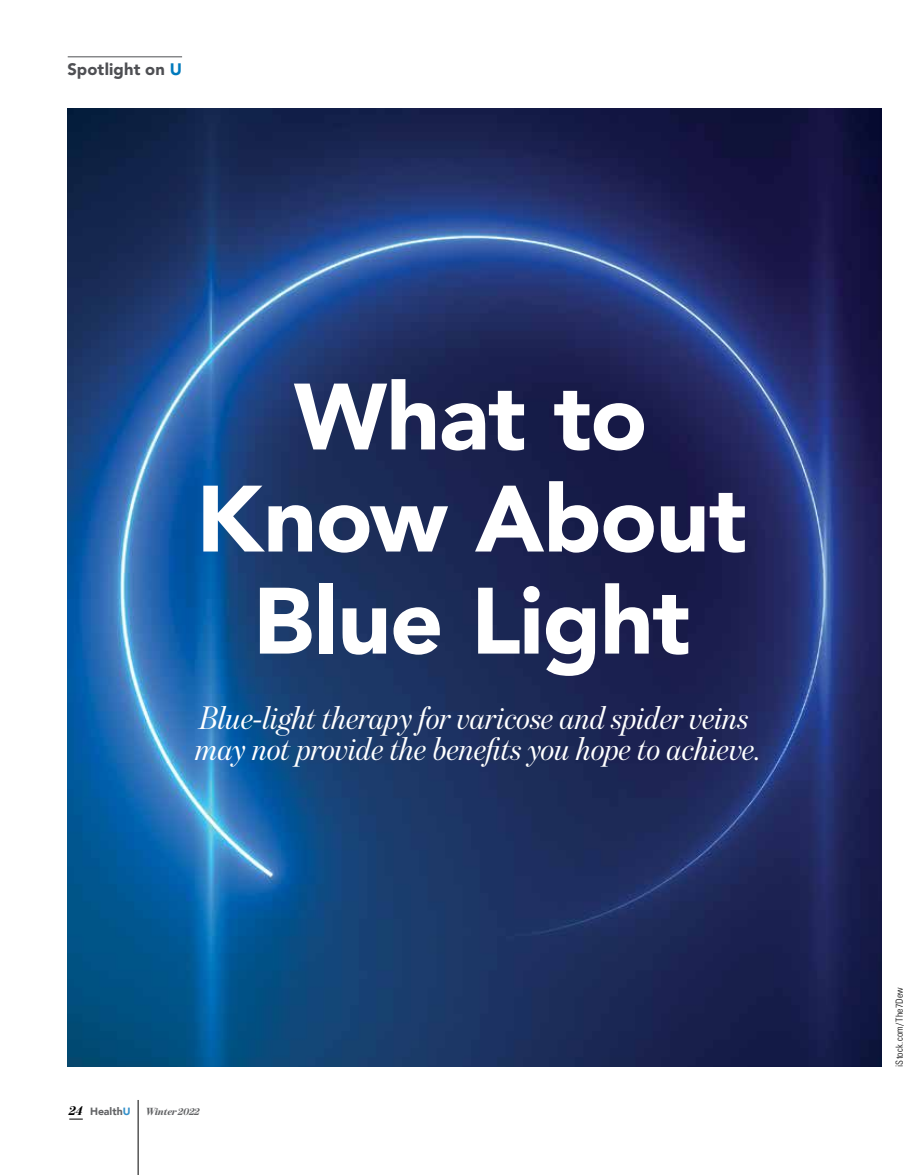
<style>
.page{position:relative;width:918px;height:1175px;background:#fff}
.page>*{position:absolute;margin:0;border:0;box-sizing:border-box;transform-origin:0 0}
.t1{font:900 93px/102px "Avenir";letter-spacing:-.01em;color:#fff;text-align:center}
.t2{font:italic 33px/31.5px "Benton Mod Disp";letter-spacing:-.005em;color:#fff}
.t3{font:900 16.5px "Avenir LT Std";letter-spacing:.005em;color:#4e4f53}
.t4{font:italic 900 10.5px "Benton Mod Disp";letter-spacing:-.02em;color:#636466}
.t5{font:900 10.5px "Avenir";letter-spacing:-.005em;color:#636466}
.t6{font:300 condensed 9.75px "Univers LT Std";letter-spacing:.025em;color:#000}
.s1{color:#007abd}
.s2{font-family:"Benton Mod Disp";font-style:italic;font-size:13.5px;color:#000}
.s3{color:#3490c9}
</style>
<div class="page">
<img style="left:68px;top:108px;width:814px;height:958px">
<svg style="left:69px;top:1118px;width:14px;height:1px"></svg>
<hr style="left:138px;top:1100px;width:1px;height:74px;background:#000">
<hr style="left:68px;top:56px;width:114px;height:1px;background:#4e4f53">
<p class="t3" style="left:68px;top:59px;width:116px">Spotlight on <span class="s1">U</span></p>
<h1 class="t1" style="left:196px;top:363px;width:552px">What to<br>Know About<br>Blue Light</h1>
<p class="t2" style="left:196px;top:701px;width:568px">Blue-light therapy for varicose and spider veins may not provide the benefits you hope to achieve.</p>
<p class="t5" style="left:69px;top:1101px;width:63px"><span class="s2">24</span> Health<span class="s3">U</span></p>
<p class="t4" style="left:146px;top:1105px;width:56px">Winter 2022</p>
<p class="t6" style="left:894px;top:1066px;width:81px;rotate:-90deg">iStock.com/The7Dew</p>
</div>
